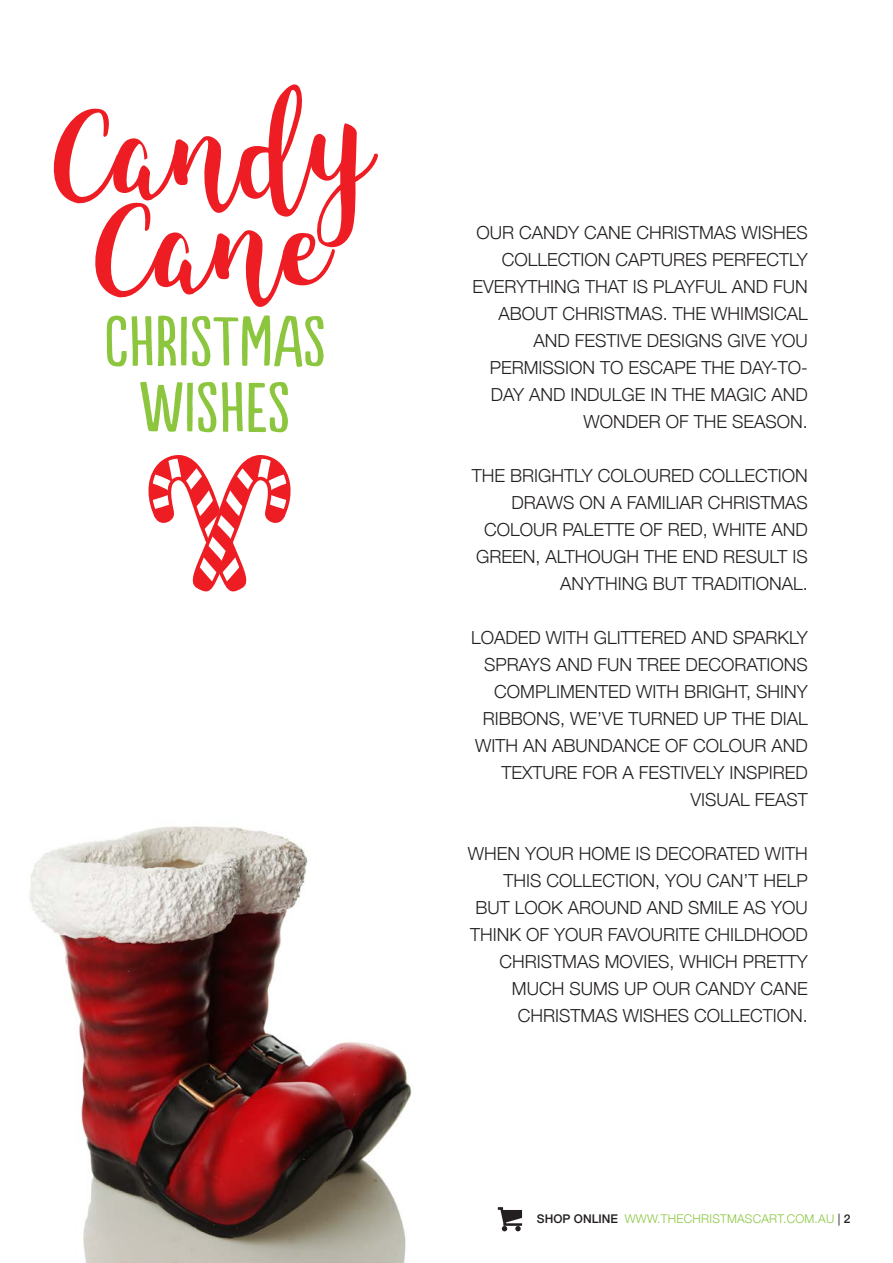
<style>
.page{position:relative;width:893px;height:1263px;background:#fff}
.page>*{position:absolute;margin:0;border:0;box-sizing:border-box;transform-origin:0 0}
.t1{font:116.4px "King Basil Lite";color:#ee1d23}
.t2{font:66.15px "Populaire W00";color:#8bc63e;scale:1.3 1}
.t3{font:300 18px/27px "Helvetica Neue";color:#231f20;text-align:right}
.t4{font:300 12px "Helvetica Neue";letter-spacing:.02em;color:#8bc63e}
.s1{font-weight:500;color:#231f20}
.s2{font-weight:400;color:#231f20}
</style>
<div class="page">
<img style="left:29px;top:826px;width:383px;height:437px">
<svg style="left:148px;top:455px;width:143px;height:137px"></svg>
<svg style="left:498px;top:1207px;width:24px;height:24px"></svg>
<p class="t1" style="left:55px;top:68px;width:320px">Candy</p>
<p class="t1" style="left:97px;top:162px;width:237px">Cane</p>
<p class="t2" style="left:104px;top:307px;width:172px">CHRISTMAS</p>
<p class="t2" style="left:139px;top:373px;width:118px">WISHES</p>
<p class="t3" style="left:473px;top:217px;width:337px">OUR CANDY CANE CHRISTMAS WISHES<br>COLLECTION CAPTURES PERFECTLY<br>EVERYTHING THAT IS PLAYFUL AND FUN<br>ABOUT CHRISTMAS. THE WHIMSICAL<br>AND FESTIVE DESIGNS GIVE YOU<br>PERMISSION TO ESCAPE THE DAY-TO-<br>DAY AND INDULGE IN THE MAGIC AND<br>WONDER OF THE SEASON.</p>
<p class="t3" style="left:472px;top:460px;width:338px">THE BRIGHTLY COLOURED COLLECTION<br>DRAWS ON A FAMILIAR CHRISTMAS<br>COLOUR PALETTE OF RED, WHITE AND<br>GREEN, ALTHOUGH THE END RESULT IS<br>ANYTHING BUT TRADITIONAL.</p>
<p class="t3" style="left:471px;top:622px;width:338px">LOADED WITH GLITTERED AND SPARKLY<br>SPRAYS AND FUN TREE DECORATIONS<br>COMPLIMENTED WITH BRIGHT, SHINY<br>RIBBONS, WE’VE TURNED UP THE DIAL<br>WITH AN ABUNDANCE OF COLOUR AND<br>TEXTURE FOR A FESTIVELY INSPIRED<br>VISUAL FEAST</p>
<p class="t3" style="left:468px;top:838px;width:341px">WHEN YOUR HOME IS DECORATED WITH<br>THIS COLLECTION, YOU CAN’T HELP<br>BUT LOOK AROUND AND SMILE AS YOU<br>THINK OF YOUR FAVOURITE CHILDHOOD<br>CHRISTMAS MOVIES, WHICH PRETTY<br>MUCH SUMS UP OUR CANDY CANE<br>CHRISTMAS WISHES COLLECTION.</p>
<p class="t4" style="left:537px;top:1209px;width:315px"><span class="s1">SHOP ONLINE</span> WWW.THECHRISTMASCART.COM.AU <span class="s2">|</span> <span class="s1">2</span></p>
</div>
